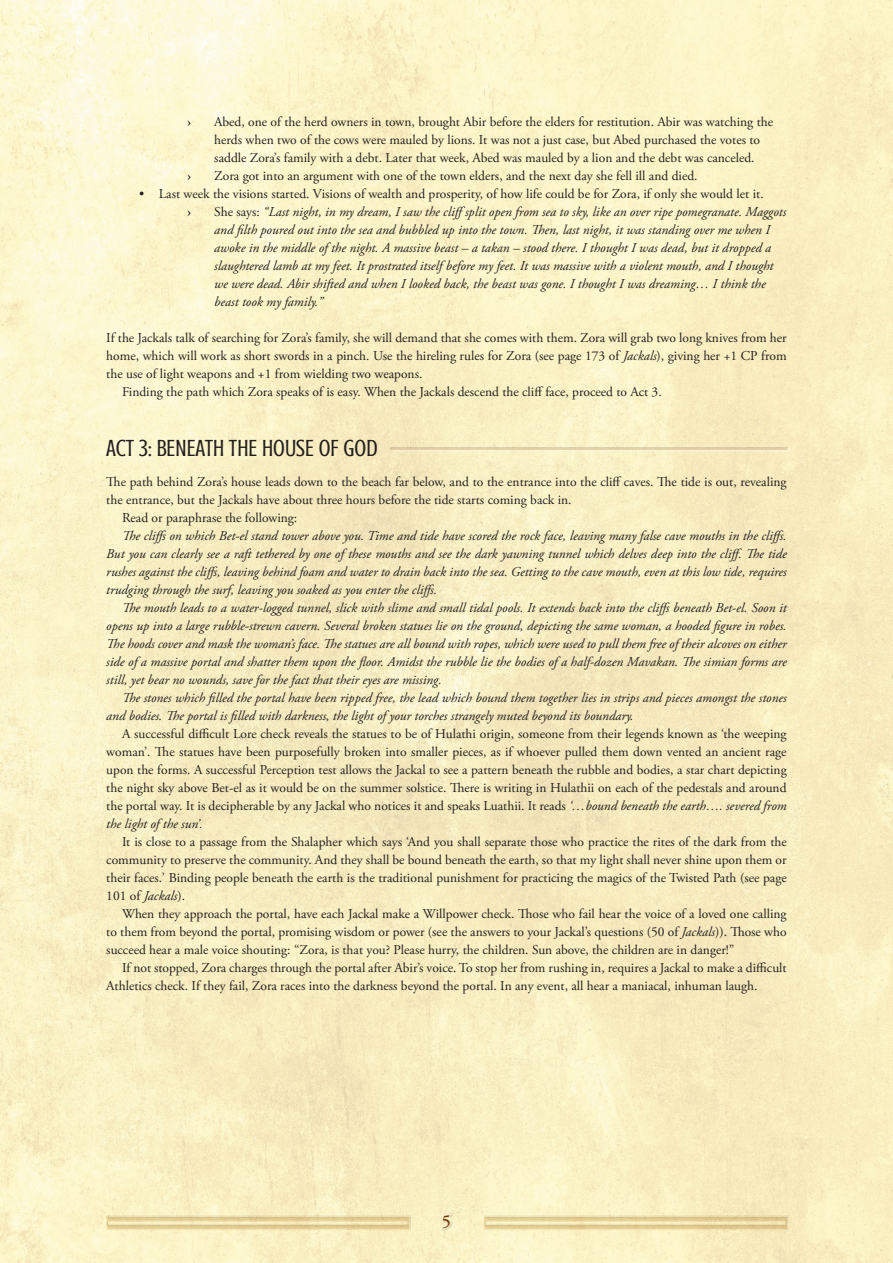
<style>
.page{position:relative;width:893px;height:1263px;background:#fff}
.page>*{position:absolute;margin:0;border:0;box-sizing:border-box;transform-origin:0 0}
.pdq-b-head{font:24px "Crushed";color:#231f20}
.t1{font:600 18px "Adobe Garamond Pro";color:#753d10}
.pdq-body-text{font:13.5px/18px "Adobe Garamond Pro";color:#231f20;text-align:justify}
.pdq-body-text-2{font:italic 13.5px/18px "Adobe Garamond Pro";color:#231f20}
.pdq-para1{font:13.5px/18px "Adobe Garamond Pro";color:#231f20;text-align:justify}
.t2{font:13.5px "Balthazar";color:#231f20}
.s1{font-style:normal}
.s2{font-style:italic}
</style>
<div class="page">
<img style="left:0;top:0;width:893px;height:1263px">
<div style="left:105px;top:1215px;width:305px;height:16px;background:#231f20;opacity:.64"></div>
<div style="left:482px;top:1215px;width:306px;height:16px;background:#231f20;opacity:.64"></div>
<div style="left:440px;top:1212px;width:12px;height:17px;background:#f7edc2"></div>
<div style="left:440px;top:1213px;width:13px;height:18px;background:#231f20;opacity:.71"></div>
<hr style="left:391px;top:448px;width:398px;height:4px;background:#faf2ce">
<hr style="left:390px;top:447px;width:398px;height:4px;background:#231f20;opacity:.55">
<hr style="left:392px;top:448px;width:395px;height:2px;background:#e1c89c">
<p class="t2" style="left:187px;top:115px;width:5px">›</p>
<p class="pdq-body-text" style="left:214px;top:113px;width:560px;text-align:left">Abed, one of the herd owners in town, brought Abir before the elders for restitution. Abir was watching the herds when two of the cows were mauled by lions. It was not a just case, but Abed purchased the votes to saddle Zora’s family with a debt. Later that week, Abed was mauled by a lion and the debt was canceled.</p>
<p class="t2" style="left:187px;top:169px;width:5px">›</p>
<p class="pdq-body-text" style="left:214px;top:167px;width:485px">Zora got into an argument with one of the town elders, and the next day she fell ill and died.</p>
<p class="pdq-body-text" style="left:139px;top:185px;width:626px">• Last week the visions started. Visions of wealth and prosperity, of how life could be for Zora, if only she would let it.</p>
<p class="t2" style="left:187px;top:205px;width:5px">›</p>
<p class="pdq-body-text-2" style="left:214px;top:203px;width:573px"><span class="s1">She says:</span> “Last night, in my dream, I saw the cliffsplit open from sea to sky, like an over ripe pomegranate. Maggots and filth poured out into the sea and bubbled up into the town. Then, last night, it was standing over me when I awoke in the middle of the night. A massive beast – a takan – stood there. I thought I was dead, but it dropped a slaughtered lamb at my feet. It prostrated itself before my feet. It was massive with a violent mouth, and I thought we were dead. Abir shifted and when I looked back, the beast was gone. I thought I was dreaming… I think the beast took my family.”</p>
<p class="pdq-para1" style="left:106px;top:329px;width:682px">If the Jackals talk of searching for Zora’s family, she will demand that she comes with them. Zora will grab two long knives from her home, which will work as short swords in a pinch. Use the hireling rules for Zora (see page 173 of <span class="s2">Jackals</span>), giving her +1 CP from the use of light weapons and +1 from wielding two weapons.</p>
<p class="pdq-body-text" style="left:122px;top:383px;width:541px">Finding the path which Zora speaks of is easy. When the Jackals descend the cliff face, proceed to Act 3.</p>
<p class="pdq-b-head" style="left:106px;top:435px;width:273px">ACT 3: BENEATH THE HOUSE OF GOD</p>
<p class="pdq-para1" style="left:106px;top:473px;width:682px">The path behind Zora’s house leads down to the beach far below, and to the entrance into the cliff caves. The tide is out, revealing the entrance, but the Jackals have about three hours before the tide starts coming back in.</p>
<p class="pdq-body-text" style="left:122px;top:509px;width:177px">Read or paraphrase the following:</p>
<p class="pdq-body-text-2" style="left:106px;top:527px;width:682px;text-align:justify;text-indent:16px">The cliffs on which Bet-el stand tower above you. Time and tide have scored the rock face, leaving many false cave mouths in the cliffs.<br>But you can clearly see a raft tethered by one of these mouths and see the dark yawning tunnel which delves deep into the cliff. The tide rushes against the cliffs, leaving behind foam and water to drain back into the sea. Getting to the cave mouth, even at this low tide, requires trudging through the surf, leaving you soaked as you enter the cliffs.</p>
<p class="pdq-body-text-2" style="left:106px;top:599px;width:682px;text-align:justify;text-indent:16px">The mouth leads to a water-logged tunnel, slick with slime and small tidal pools. It extends back into the cliffs beneath Bet-el. Soon it opens up into a large rubble-strewn cavern. Several broken statues lie on the ground, depicting the same woman, a hooded figure in robes.<br>The hoods cover and mask the woman’s face. The statues are all bound with ropes, which were used to pull them free of their alcoves on either side of a massive portal and shatter them upon the floor. Amidst the rubble lie the bodies of a half-dozen Mavakan. The simian forms are still, yet bear no wounds, save for the fact that their eyes are missing.</p>
<p class="pdq-body-text-2" style="left:106px;top:689px;width:682px;text-indent:16px">The stones which filled the portal have been ripped free, the lead which bound them together lies in strips and pieces amongst the stones and bodies. The portal is filled with darkness, the light of your torches strangely muted beyond its boundary.</p>
<p class="pdq-body-text" style="left:106px;top:725px;width:682px;text-indent:16px">A successful difficult Lore check reveals the statues to be of Hulathi origin, someone from their legends known as ‘the weeping woman’. The statues have been purposefully broken into smaller pieces, as if whoever pulled them down vented an ancient rage upon the forms. A successful Perception test allows the Jackal to see a pattern beneath the rubble and bodies, a star chart depicting the night sky above Bet-el as it would be on the summer solstice. There is writing in Hulathii on each of the pedestals and around the portal way. It is decipherable by any Jackal who notices it and speaks Luathii. It reads <span class="s2">‘…bound beneath the earth…. severed from the light of the sun’.</span></p>
<p class="pdq-body-text" style="left:106px;top:833px;width:682px;text-indent:16px">It is close to a passage from the Shalapher which says ‘And you shall separate those who practice the rites of the dark from the community to preserve the community. And they shall be bound beneath the earth, so that my light shall never shine upon them or their faces.’ Binding people beneath the earth is the traditional punishment for practicing the magics of the Twisted Path (see page 101 of <span class="s2">Jackals</span>).</p>
<p class="pdq-body-text" style="left:106px;top:905px;width:682px;text-indent:16px">When they approach the portal, have each Jackal make a Willpower check. Those who fail hear the voice of a loved one calling to them from beyond the portal, promising wisdom or power (see the answers to your Jackal’s questions (50 of <span class="s2">Jackals</span>)). Those who succeed hear a male voice shouting: “Zora, is that you? Please hurry, the children. Sun above, the children are in danger!”</p>
<p class="pdq-body-text" style="left:106px;top:959px;width:682px;text-indent:16px">If not stopped, Zora charges through the portal after Abir’s voice. To stop her from rushing in, requires a Jackal to make a difficult<br>Athletics check. If they fail, Zora races into the darkness beyond the portal. In any event, all hear a maniacal, inhuman laugh.</p>
<h2 class="t1" style="left:442px;top:1211px;width:11px">5</h2>
</div>
